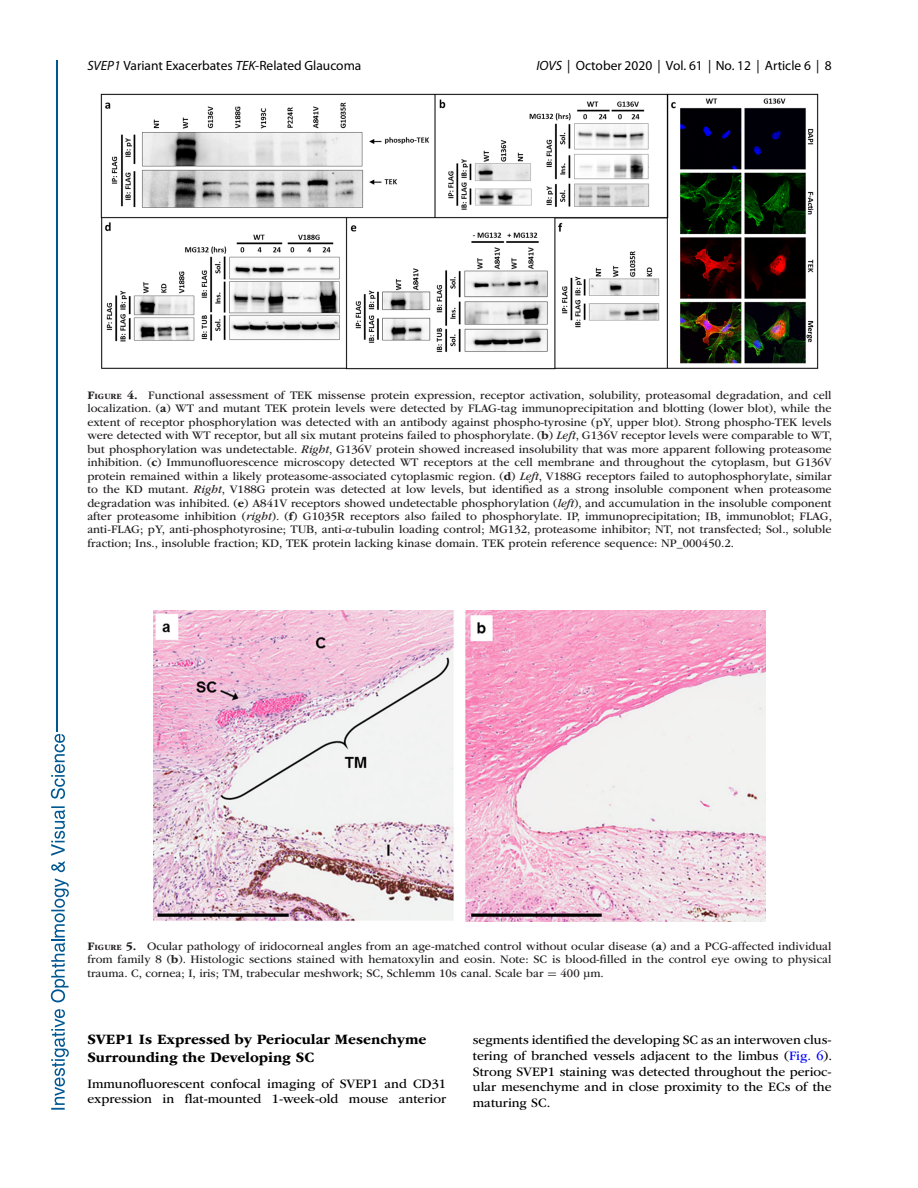
<style>
.page{position:relative;width:918px;height:1188px;background:#fff}
.page>*{position:absolute;margin:0;border:0;box-sizing:border-box;transform-origin:0 0}
.t1{font:700 15px/18px "ITC Garamond Std";color:#000}
.t2{font:13.5px/15.8px "ITC Garamond Std";color:#000}
.t3{font:13.5px "Myriad Pro";color:#000}
.t4{font:12px/13.5px "ITC Garamond Std";color:#231f20;text-align:justify}
.s1{font-style:italic}
.s2{font-weight:700}
.s3{font-weight:700;font-size:8.4px}
.s4{font-family:"RMTMI"}
.s5{font-family:"MTSY"}
.s6{color:#00f}
</style>
<div class="page">
<hr style="left:57px;top:60px;width:1px;height:672px;background:#005892">
<svg style="left:51px;top:734px;width:18px;height:376px"></svg>
<img style="left:100px;top:93px;width:719px;height:277px">
<img style="left:153px;top:610px;width:612px;height:311px">
<p class="t3" style="left:87px;top:57px;width:276px"><span class="s1">SVEP1</span> Variant Exacerbates <span class="s1">TEK</span>-Related Glaucoma</p>
<p class="t3" style="left:536px;top:57px;width:297px"><span class="s1">IOVS</span> | October 2020 | Vol. 61 | No. 12 | Article 6 | 8</p>
<p class="t4" style="left:87px;top:389px;width:746px"><span class="s2">F</span><span class="s3">IGURE</span> <span class="s2">4.</span> Functional assessment of TEK missense protein expression, receptor activation, solubility, proteasomal degradation, and cell localization. (<span class="s2">a</span>) WT and mutant TEK protein levels were detected by FLAG-tag immunoprecipitation and blotting (lower blot), while the extent of receptor phosphorylation was detected with an antibody against phospho-tyrosine (pY, upper blot). Strong phospho-TEK levels were detected with WT receptor, but all six mutant proteins failed to phosphorylate. (<span class="s2">b</span>) <span class="s1">Left</span>, G136V receptor levels were comparable to WT, but phosphorylation was undetectable. <span class="s1">Right</span>, G136V protein showed increased insolubility that was more apparent following proteasome inhibition. (<span class="s2">c</span>) Immunofluorescence microscopy detected WT receptors at the cell membrane and throughout the cytoplasm, but G136V protein remained within a likely proteasome-associated cytoplasmic region. (<span class="s2">d</span>) <span class="s1">Left</span>, V188G receptors failed to autophosphorylate, similar to the KD mutant. <span class="s1">Right</span>, V188G protein was detected at low levels, but identified as a strong insoluble component when proteasome degradation was inhibited. (<span class="s2">e</span>) A841V receptors showed undetectable phosphorylation (<span class="s1">left</span>), and accumulation in the insoluble component after proteasome inhibition (<span class="s1">right</span>). (<span class="s2">f</span>) G1035R receptors also failed to phosphorylate. IP, immunoprecipitation; IB, immunoblot; FLAG, anti-FLAG; pY, anti-phosphotyrosine; TUB, anti-<span class="s4">α</span>-tubulin loading control; MG132, proteasome inhibitor; NT, not transfected; Sol., soluble fraction; Ins., insoluble fraction; KD, TEK protein lacking kinase domain. TEK protein reference sequence: NP_000450.2.</p>
<p class="t4" style="left:87px;top:940px;width:746px"><span class="s2">F</span><span class="s3">IGURE</span> <span class="s2">5.</span> Ocular pathology of iridocorneal angles from an age-matched control without ocular disease (<span class="s2">a</span>) and a PCG-affected individual from family 8 (<span class="s2">b</span>). Histologic sections stained with hematoxylin and eosin. Note: SC is blood-filled in the control eye owing to physical trauma. C, cornea; I, iris; TM, trabecular meshwork; SC, Schlemm 10s canal. Scale bar <span class="s5">=</span> 400 μm.</p>
<p class="t1" style="left:87px;top:1032px;width:341px">SVEP1 Is Expressed by Periocular Mesenchyme<br>Surrounding the Developing SC</p>
<p class="t2" style="left:87px;top:1077px;width:360px">Immunofluorescent confocal imaging of SVEP1 and CD31 expression in flat-mounted 1-week-old mouse anterior</p>
<p class="t2" style="left:473px;top:1033px;width:361px;text-align:justify">segments identified the developing SC as an interwoven clus&shy;tering of branched vessels adjacent to the limbus (<span class="s6">Fig. 6</span>).<br>Strong SVEP1 staining was detected throughout the perioc&shy;ular mesenchyme and in close proximity to the ECs of the maturing SC.</p>
</div>
